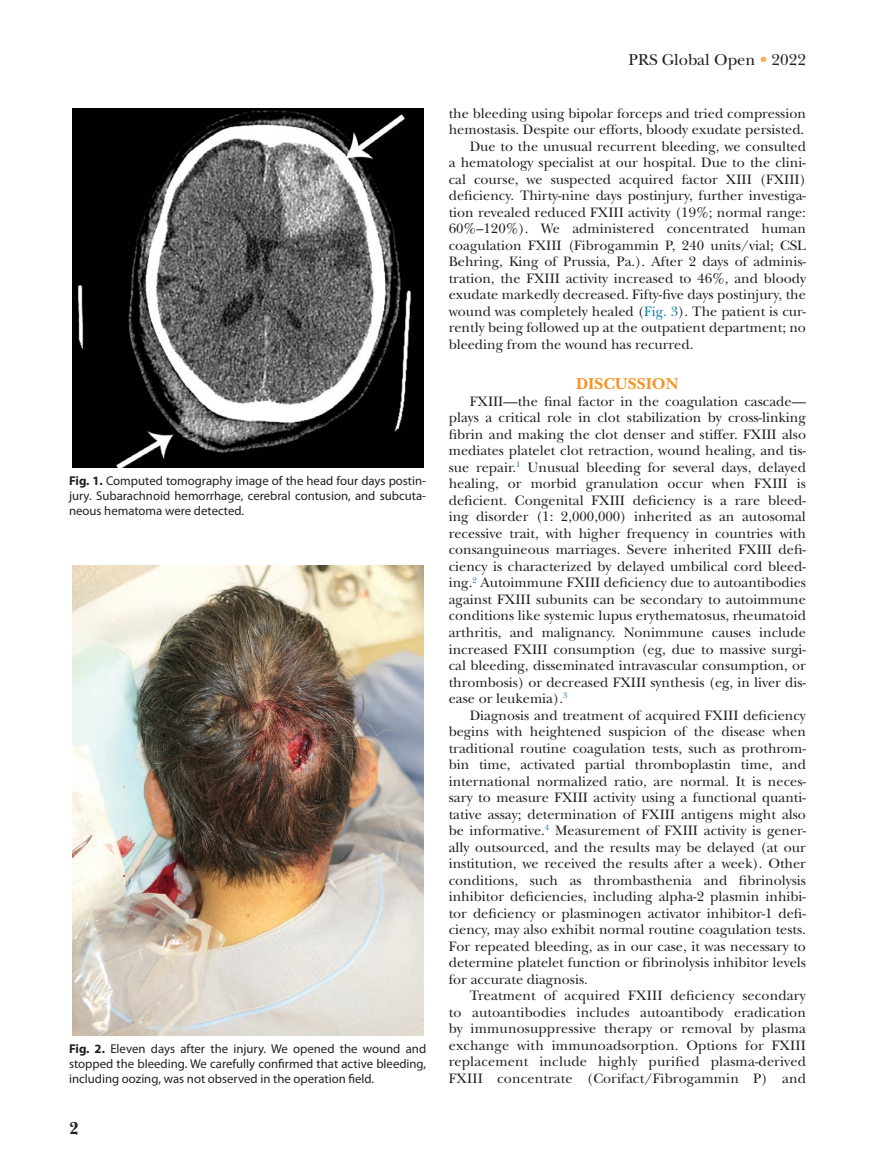
<style>
.page{position:relative;width:878px;height:1175px;background:#fff}
.page>*{position:absolute;margin:0;border:0;box-sizing:border-box;transform-origin:0 0}
.t1{font:700 18px "New Baskerville Std";color:#231f20}
.t2{font:16.5px "New Baskerville Std";color:#231f20}
.t3{font:700 16.5px "New Baskerville Std";color:#f49423}
.t4{font:14.25px/16.5px "New Baskerville Std";color:#231f20;text-align:justify}
.t5{font:12.75px/15px "Myriad Pro";color:#231f20;text-align:justify}
.s1{font-weight:700}
.s2{color:#fab05f}
.s3{color:#0f7eac}
</style>
<div class="page">
<img style="left:72px;top:108px;width:351px;height:359px">
<img style="left:72px;top:565px;width:351px;height:471px">
<p class="t5" style="left:69px;top:472px;width:358px"><span class="s1">Fig. 1.</span> Computed tomography image of the head four days postin&shy;jury. Subarachnoid hemorrhage, cerebral contusion, and subcuta&shy;neous hematoma were detected.</p>
<p class="t5" style="left:69px;top:1041px;width:358px"><span class="s1">Fig. 2.</span> Eleven days after the injury. We opened the wound and stopped the bleeding. We carefully confirmed that active bleeding, including oozing, was not observed in the operation field.</p>
<p class="t1" style="left:69px;top:1118px;width:11px">2</p>
<p class="t2" style="left:628px;top:50px;width:179px">PRS Global Open <span class="s2">•</span> 2022</p>
<p class="t4" style="left:448px;top:105px;width:358px">the bleeding using bipolar forceps and tried compression</p>
<p class="t4" style="left:448px;top:121px;width:357px">hemostasis. Despite our efforts, bloody exudate persisted.</p>
<p class="t4" style="left:470px;top:138px;width:338px">Due to the unusual recurrent bleeding, we consulted</p>
<p class="t4" style="left:448px;top:154px;width:358px">a hematology specialist at our hospital. Due to the clini-</p>
<p class="t4" style="left:448px;top:171px;width:358px">cal course, we suspected acquired factor XIII (FXIII)</p>
<p class="t4" style="left:448px;top:187px;width:359px">deficiency. Thirty-nine days postinjury, further investiga-</p>
<p class="t4" style="left:448px;top:204px;width:359px">tion revealed reduced FXIII activity (19%; normal range:</p>
<p class="t4" style="left:448px;top:220px;width:359px">60%–120%). We administered concentrated human</p>
<p class="t4" style="left:448px;top:237px;width:359px">coagulation FXIII (Fibrogammin P, 240 units/vial; CSL</p>
<p class="t4" style="left:448px;top:253px;width:358px">Behring, King of Prussia, Pa.). After 2 days of adminis-</p>
<p class="t4" style="left:448px;top:270px;width:359px">tration, the FXIII activity increased to 46%, and bloody</p>
<p class="t4" style="left:448px;top:286px;width:358px">exudate markedly decreased. Fifty-five days postinjury, the</p>
<p class="t4" style="left:448px;top:303px;width:359px">wound was completely healed (<span class="s3">Fig. 3</span>). The patient is cur-</p>
<p class="t4" style="left:448px;top:319px;width:358px">rently being followed up at the outpatient department; no</p>
<p class="t4" style="left:448px;top:336px;width:246px">bleeding from the wound has recurred.</p>
<p class="t3" style="left:576px;top:374px;width:104px">DISCUSSION</p>
<p class="t4" style="left:448px;top:393px;width:359px;text-indent:21px">FXIII—the final factor in the coagulation cascade— plays a critical role in clot stabilization by cross-linking fibrin and making the clot denser and stiffer. FXIII also mediates platelet clot retraction, wound healing, and tis&shy;sue repair.<sup>1</sup> Unusual bleeding for several days, delayed healing, or morbid granulation occur when FXIII is deficient. Congenital FXIII deficiency is a rare bleed&shy;ing disorder (1: 2,000,000) inherited as an autosomal recessive trait, with higher frequency in countries with consanguineous marriages. Severe inherited FXIII defi&shy;ciency is characterized by delayed umbilical cord bleed&shy;ing.<sup>2</sup> Autoimmune FXIII deficiency due to autoantibodies against FXIII subunits can be secondary to autoimmune conditions like systemic lupus erythematosus, rheumatoid arthritis, and malignancy. Nonimmune causes include increased FXIII consumption (eg, due to massive surgi&shy;cal bleeding, disseminated intravascular consumption, or thrombosis) or decreased FXIII synthesis (eg, in liver dis&shy;ease or leukemia).<sup>3</sup></p>
<p class="t4" style="left:448px;top:706px;width:359px;text-indent:21px">Diagnosis and treatment of acquired FXIII deficiency begins with heightened suspicion of the disease when traditional routine coagulation tests, such as prothrom&shy;bin time, activated partial thromboplastin time, and international normalized ratio, are normal. It is neces&shy;sary to measure FXIII activity using a functional quanti&shy;tative assay; determination of FXIII antigens might also be informative.<sup>4</sup> Measurement of FXIII activity is gener&shy;ally outsourced, and the results may be delayed (at our institution, we received the results after a week). Other conditions, such as thrombasthenia and fibrinolysis inhibitor deficiencies, including alpha-2 plasmin inhibi&shy;tor deficiency or plasminogen activator inhibitor-1 defi&shy;ciency, may also exhibit normal routine coagulation tests.<br>For repeated bleeding, as in our case, it was necessary to determine platelet function or fibrinolysis inhibitor levels for accurate diagnosis.</p>
<p class="t4" style="left:448px;top:987px;width:359px;text-indent:21px">Treatment of acquired FXIII deficiency secondary to autoantibodies includes autoantibody eradication by immunosuppressive therapy or removal by plasma exchange with immunoadsorption. Options for FXIII replacement include highly purified plasma-derived FXIII concentrate (Corifact/Fibrogammin P) and</p>
</div>
